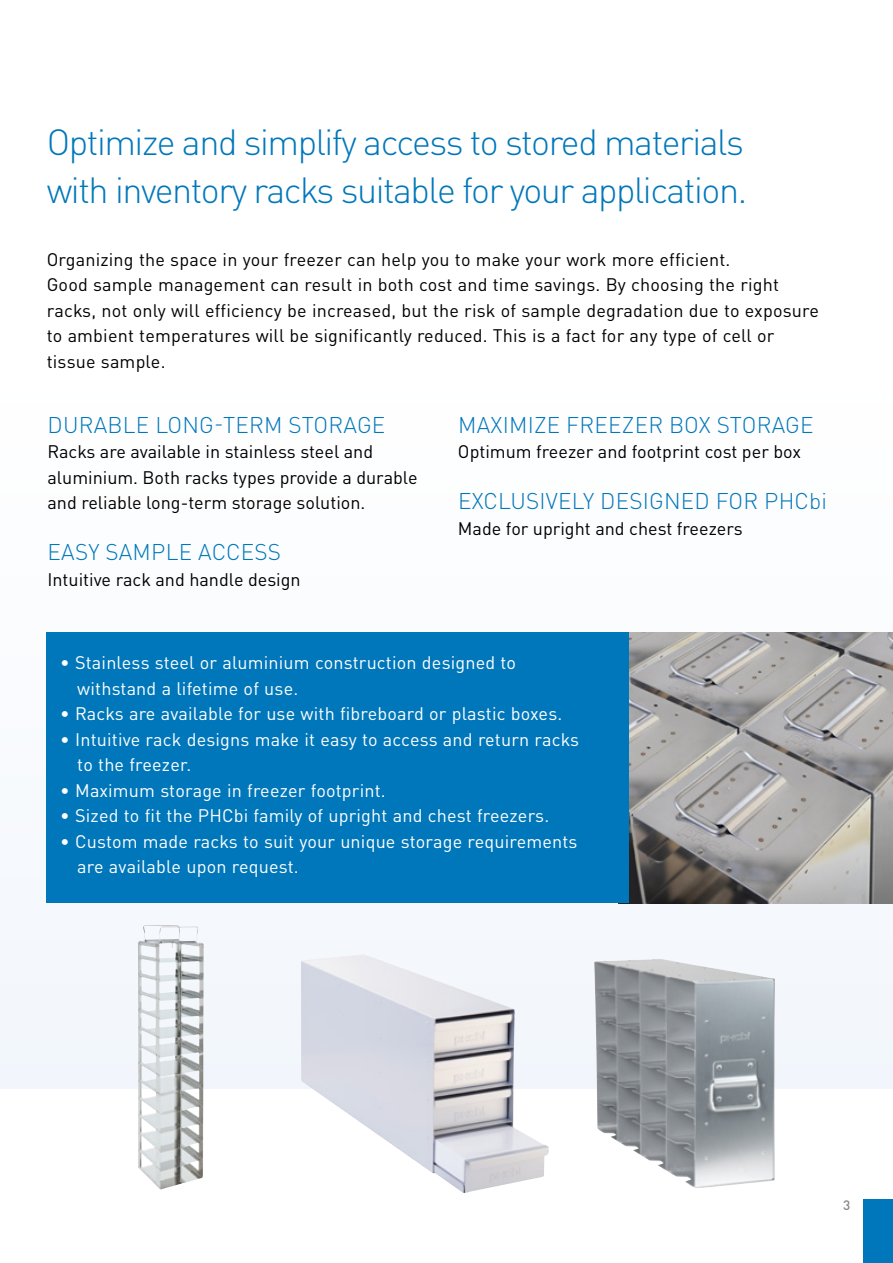
<style>
.page{position:relative;width:893px;height:1263px;background:#fff}
.page>*{position:absolute;margin:0;border:0;box-sizing:border-box;transform-origin:0 0}
.t1{font:300 36px/48px "DINOT";letter-spacing:-.04em;color:#0077ba}
.t2{font:300 22.5px "DINOT";letter-spacing:.01em;color:#0077ba}
.t3{font:18px/25.5px "DIN Pro";letter-spacing:.005em;color:#000}
.t4{font:18px/25.5px "DINOT";letter-spacing:.01em;color:#fff}
.t5{font:500 13.5px "DINOT";color:#878787}
</style>
<div class="page">
<div style="left:863px;top:1199px;width:30px;height:64px;background:#0077ba"></div>
<img style="left:629px;top:632px;width:264px;height:271px">
<img style="left:301px;top:954px;width:248px;height:239px">
<img style="left:594px;top:959px;width:181px;height:229px">
<img style="left:138px;top:925px;width:66px;height:264px">
<div style="left:47px;top:632px;width:582px;height:271px;background:#0077ba"></div>
<h1 class="t1" style="left:47px;top:118px;width:702px">Optimize and simplify access to stored materials with inventory racks suitable for your application.</h1>
<p class="t3" style="left:47px;top:245px;width:774px">Organizing the space in your freezer can help you to make your work more efficient.<br>Good sample management can result in both cost and time savings. By choosing the right racks, not only will efficiency be increased, but the risk of sample degradation due to exposure to ambient temperatures will be significantly reduced. This is a fact for any type of cell or tissue sample.</p>
<p class="t2" style="left:48px;top:411px;width:339px">DURABLE LONG-TERM STORAGE</p>
<p class="t3" style="left:47px;top:437px;width:372px">Racks are available in stainless steel and aluminium. Both racks types provide a durable and reliable long-term storage solution.</p>
<p class="t2" style="left:48px;top:538px;width:235px">EASY SAMPLE ACCESS</p>
<p class="t3" style="left:47px;top:565px;width:255px">Intuitive rack and handle design</p>
<p class="t2" style="left:458px;top:411px;width:357px">MAXIMIZE FREEZER BOX STORAGE</p>
<p class="t3" style="left:458px;top:437px;width:345px">Optimum freezer and footprint cost per box</p>
<p class="t2" style="left:458px;top:487px;width:370px">EXCLUSIVELY DESIGNED FOR PHCbi</p>
<p class="t3" style="left:458px;top:514px;width:286px">Made for upright and chest freezers</p>
<p class="t4" style="left:77px;top:649px;width:440px;text-indent:-17px">• Stainless steel or aluminium construction designed to withstand a lifetime of use.</p>
<p class="t4" style="left:60px;top:700px;width:504px">• Racks are available for use with fibreboard or plastic boxes.</p>
<p class="t4" style="left:77px;top:726px;width:503px;text-indent:-17px">• Intuitive rack designs make it easy to access and return racks to the freezer.</p>
<p class="t4" style="left:60px;top:777px;width:327px">• Maximum storage in freezer footprint.</p>
<p class="t4" style="left:60px;top:802px;width:490px">• Sized to fit the PHCbi family of upright and chest freezers.</p>
<p class="t4" style="left:77px;top:828px;width:502px;text-indent:-17px">• Custom made racks to suit your unique storage requirements are available upon request.</p>
<p class="t5" style="left:843px;top:1196px;width:9px">3</p>
</div>
